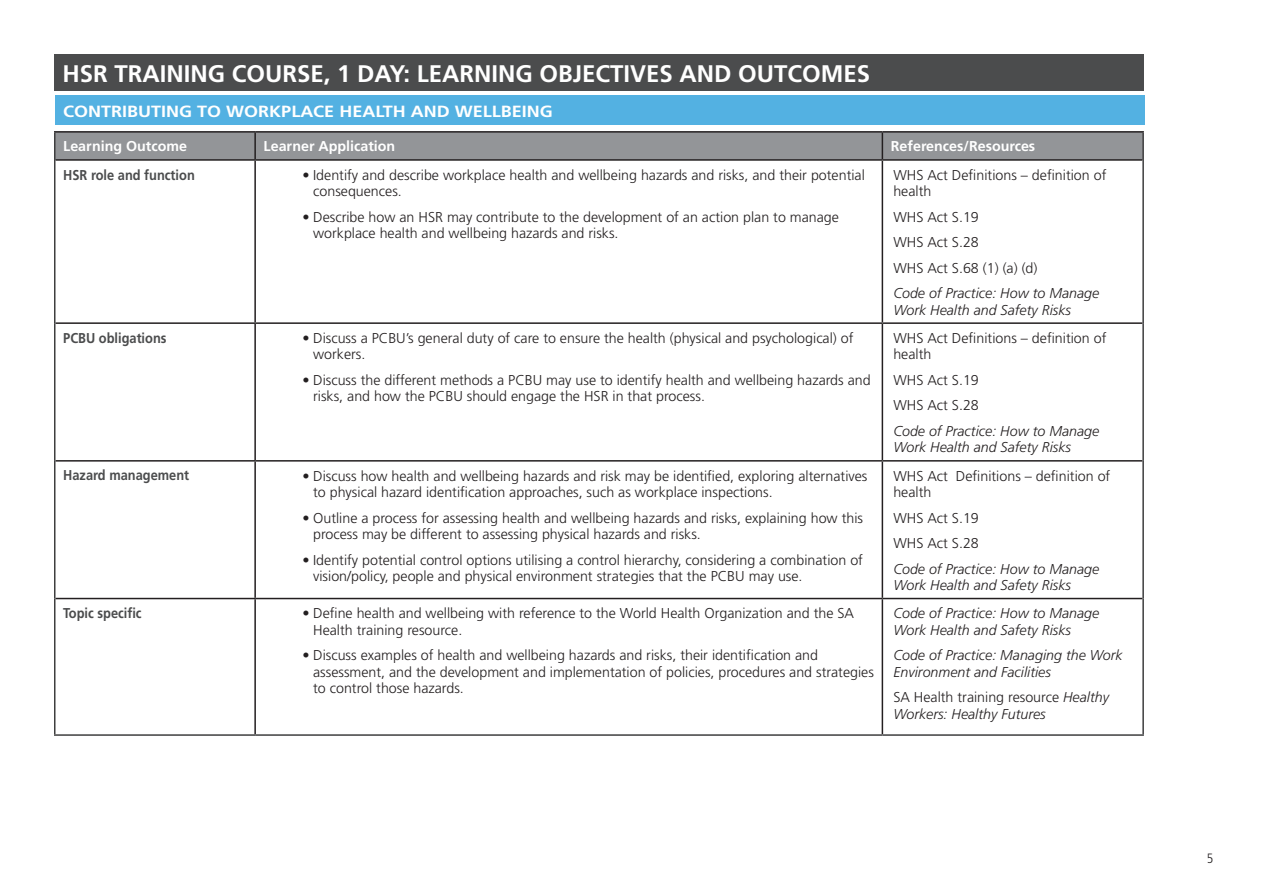
<style>
.page{position:relative;width:1263px;height:893px;background:#fff}
.page>*{position:absolute;margin:0;border:0;box-sizing:border-box;transform-origin:0 0}
.t1{font:700 24px "Frutiger";color:#fff}
.t2{font:700 16.2px "Frutiger";color:#fff;scale:1.11 1}
.t3{font:300 14.25px/16.5px "Frutiger";color:#231f20}
.t4{font:italic 300 14.25px/16.5px "Frutiger";color:#231f20}
.t5{font:700 14.25px "Frutiger";color:#4b4c4d;scale:.9 1}
.t6{font:700 14.25px "Frutiger";color:#fff}
.t7{font:300 condensed 13.5px "Frutiger";color:#231f20}
.s1{font-style:normal}
</style>
<div class="page">
<hr style="left:54px;top:131px;width:201px;height:2px;background:#231f20">
<hr style="left:255px;top:131px;width:627px;height:2px;background:#231f20">
<hr style="left:882px;top:131px;width:262px;height:2px;background:#231f20">
<div style="left:55px;top:132px;width:1088px;height:27px;background:#939598"></div>
<hr style="left:56px;top:159px;width:199px;height:2px;background:#231f20">
<hr style="left:255px;top:159px;width:627px;height:2px;background:#231f20">
<hr style="left:254px;top:161px;width:2px;height:161px;background:#231f20">
<hr style="left:882px;top:159px;width:260px;height:2px;background:#231f20">
<hr style="left:882px;top:161px;width:1px;height:161px;background:#231f20">
<hr style="left:56px;top:322px;width:199px;height:2px;background:#231f20">
<hr style="left:255px;top:322px;width:627px;height:2px;background:#231f20">
<hr style="left:254px;top:324px;width:2px;height:136px;background:#231f20">
<hr style="left:882px;top:322px;width:260px;height:2px;background:#231f20">
<hr style="left:882px;top:324px;width:1px;height:136px;background:#231f20">
<hr style="left:56px;top:460px;width:199px;height:2px;background:#231f20">
<hr style="left:255px;top:460px;width:627px;height:2px;background:#231f20">
<hr style="left:254px;top:462px;width:2px;height:136px;background:#231f20">
<hr style="left:882px;top:460px;width:260px;height:2px;background:#231f20">
<hr style="left:882px;top:462px;width:1px;height:136px;background:#231f20">
<hr style="left:56px;top:598px;width:199px;height:1px;background:#231f20">
<hr style="left:255px;top:598px;width:627px;height:1px;background:#231f20">
<hr style="left:254px;top:599px;width:2px;height:135px;background:#231f20">
<hr style="left:882px;top:598px;width:260px;height:1px;background:#231f20">
<hr style="left:882px;top:599px;width:1px;height:135px;background:#231f20">
<hr style="left:54px;top:598px;width:2px;height:136px;background:#3e3e3f">
<hr style="left:1142px;top:598px;width:2px;height:136px;background:#3e3e3f">
<hr style="left:54px;top:133px;width:2px;height:27px;background:#3e3e3f">
<hr style="left:1142px;top:133px;width:2px;height:27px;background:#3e3e3f">
<hr style="left:54px;top:160px;width:2px;height:163px;background:#3e3e3f">
<hr style="left:54px;top:323px;width:2px;height:138px;background:#3e3e3f">
<hr style="left:54px;top:461px;width:2px;height:137px;background:#3e3e3f">
<hr style="left:1142px;top:160px;width:2px;height:163px;background:#3e3e3f">
<hr style="left:1142px;top:323px;width:2px;height:138px;background:#3e3e3f">
<hr style="left:1142px;top:461px;width:2px;height:137px;background:#3e3e3f">
<hr style="left:54px;top:734px;width:201px;height:2px;background:#3e3e3f">
<hr style="left:255px;top:734px;width:627px;height:2px;background:#3e3e3f">
<hr style="left:882px;top:734px;width:262px;height:2px;background:#3e3e3f">
<div style="left:54px;top:54px;width:1090px;height:37px;background:#4b4c4d"></div>
<div style="left:55px;top:95px;width:1090px;height:30px;background:#53b1e2"></div>
<h1 class="t1" style="left:63px;top:59px;width:809px">HSR TRAINING COURSE, 1 DAY: LEARNING OBJECTIVES AND OUTCOMES</h1>
<p class="t2" style="left:63px;top:102px;width:442px">CONTRIBUTING TO WORKPLACE HEALTH AND WELLBEING</p>
<p class="t6" style="left:63px;top:138px;width:125px">Learning Outcome</p>
<p class="t6" style="left:264px;top:138px;width:133px">Learner Application</p>
<p class="t6" style="left:891px;top:138px;width:146px">References/Resources</p>
<p class="t5" style="left:63px;top:166px;width:148px">HSR role and function</p>
<p class="t3" style="left:313px;top:166px;width:553px;text-indent:-11px">• Identify and describe workplace health and wellbeing hazards and risks, and their potential consequences.</p>
<p class="t3" style="left:313px;top:208px;width:527px;text-indent:-11px">• Describe how an HSR may contribute to the development of an action plan to manage workplace health and wellbeing hazards and risks.</p>
<p class="t3" style="left:893px;top:166px;width:215px">WHS Act Definitions – definition of health</p>
<p class="t3" style="left:893px;top:204px;width:146px;line-height:25.5px">WHS Act S.19<br>WHS Act S.28<br>WHS Act S.68 (1) (a) (d)</p>
<p class="t4" style="left:893px;top:285px;width:207px">Code of Practice: How to Manage<br>Work Health and Safety Risks</p>
<p class="t5" style="left:63px;top:329px;width:116px">PCBU obligations</p>
<p class="t3" style="left:313px;top:330px;width:542px;text-indent:-11px">• Discuss a PCBU’s general duty of care to ensure the health (physical and psychological) of workers.</p>
<p class="t3" style="left:313px;top:372px;width:559px;text-indent:-11px">• Discuss the different methods a PCBU may use to identify health and wellbeing hazards and risks, and how the PCBU should engage the HSR in that process.</p>
<p class="t5" style="left:63px;top:467px;width:141px">Hazard management</p>
<p class="t3" style="left:313px;top:467px;width:556px;text-indent:-11px">• Discuss how health and wellbeing hazards and risk may be identified, exploring alternatives to physical hazard identification approaches, such as workplace inspections.</p>
<p class="t3" style="left:313px;top:509px;width:551px;text-indent:-11px">• Outline a process for assessing health and wellbeing hazards and risks, explaining how this process may be different to assessing physical hazards and risks.</p>
<p class="t3" style="left:313px;top:551px;width:551px;text-indent:-11px">• Identify potential control options utilising a control hierarchy, considering a combination of vision/policy, people and physical environment strategies that the PCBU may use.</p>
<p class="t5" style="left:63px;top:605px;width:89px">Topic specific</p>
<p class="t3" style="left:313px;top:605px;width:542px;text-indent:-11px">• Define health and wellbeing with reference to the World Health Organization and the SA<br>Health training resource.</p>
<p class="t3" style="left:313px;top:647px;width:562px;text-indent:-11px">• Discuss examples of health and wellbeing hazards and risks, their identification and assessment, and the development and implementation of policies, procedures and strategies to control those hazards.</p>
<p class="t3" style="left:893px;top:330px;width:215px">WHS Act Definitions – definition of health</p>
<p class="t3" style="left:893px;top:367px;width:87px;line-height:25.5px">WHS Act S.19<br>WHS Act S.28</p>
<p class="t4" style="left:893px;top:423px;width:207px">Code of Practice: How to Manage<br>Work Health and Safety Risks</p>
<p class="t3" style="left:893px;top:467px;width:218px">WHS Act Definitions – definition of health</p>
<p class="t3" style="left:893px;top:505px;width:87px;line-height:25.5px">WHS Act S.19<br>WHS Act S.28</p>
<p class="t4" style="left:893px;top:560px;width:207px">Code of Practice: How to Manage<br>Work Health and Safety Risks</p>
<p class="t4" style="left:893px;top:605px;width:207px">Code of Practice: How to Manage<br>Work Health and Safety Risks</p>
<p class="t4" style="left:893px;top:647px;width:231px">Code of Practice: Managing the Work<br>Environment and Facilities</p>
<p class="t4" style="left:893px;top:689px;width:217px"><span class="s1">SA Health training resource</span> Healthy<br>Workers: Healthy Futures</p>
<p class="t7" style="left:1207px;top:850px;width:8px">5</p>
</div>
